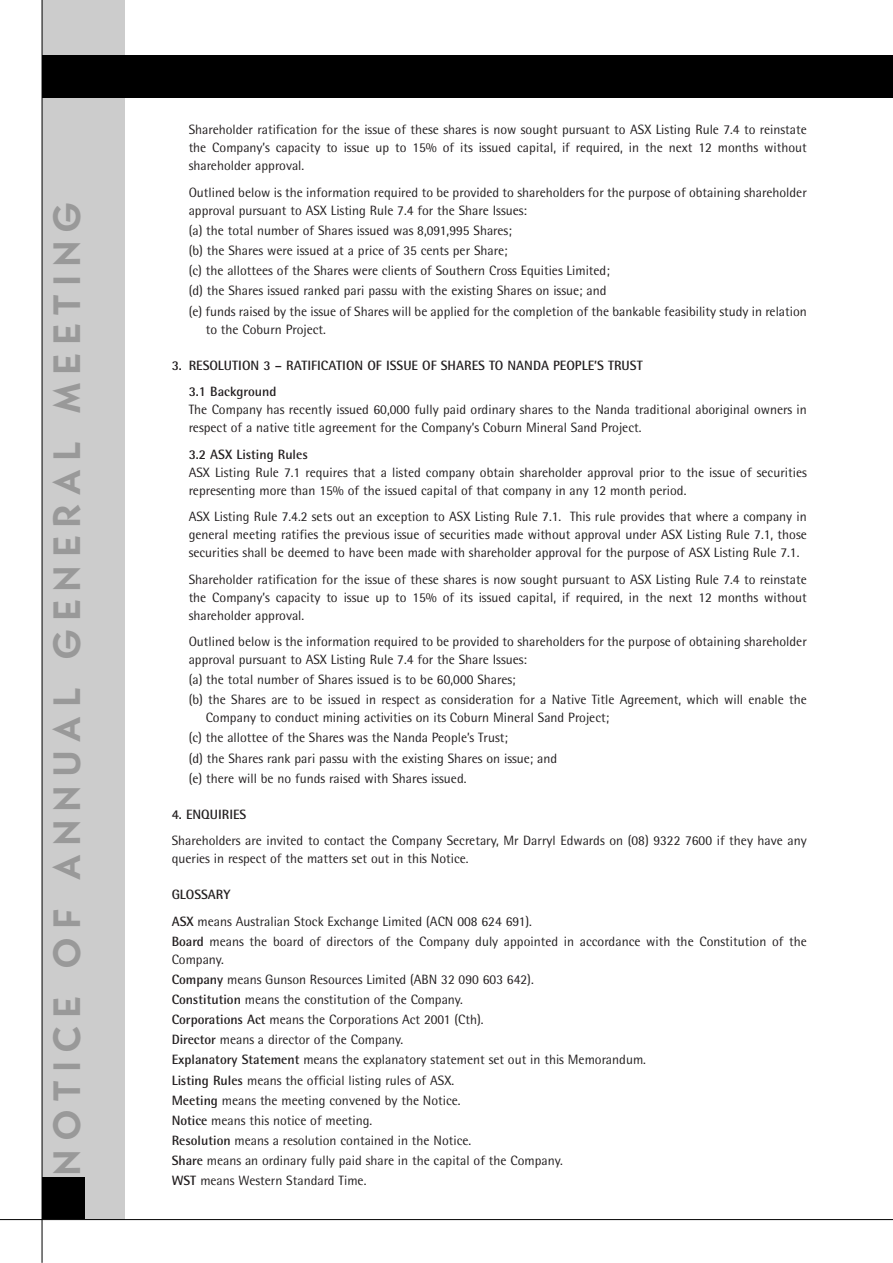
<style>
.page{position:relative;width:893px;height:1263px;background:#fff}
.page>*{position:absolute;margin:0;border:0;box-sizing:border-box;transform-origin:0 0}
.t1{font:37.5px "Cg Bernhardt Md";letter-spacing:.255em;color:#999}
.t2{font:13.5px/20.1px "Rotis Semi Sans";color:#231f20}
.t3{font:700 13.5px/26.5px "Rotis Semi Sans";color:#231f20}
.s1{font-weight:700}
</style>
<div class="page">
<div style="left:42px;top:0;width:82px;height:1219px;background:#ccc"></div>
<hr style="left:0;top:1219px;width:892px;height:1px;background:#000">
<hr style="left:42px;top:0;width:1px;height:1263px;background:#000">
<div style="left:42px;top:1177px;width:43px;height:42px;background:#000"></div>
<div style="left:43px;top:55px;width:849px;height:43px;background:#000"></div>
<h1 class="t1" style="left:53px;top:1175px;width:974px;rotate:-90deg">NOTICE OF ANNUAL GENERAL MEETING</h1>
<p class="t2" style="left:189px;top:122px;width:619px;line-height:18px;text-align:justify">Shareholder ratification for the issue of these shares is now sought pursuant to ASX Listing Rule 7.4 to reinstate the Company’s capacity to issue up to 15% of its issued capital, if required, in the next 12 months without shareholder approval.</p>
<p class="t2" style="left:189px;top:185px;width:619px;line-height:18px">Outlined below is the information required to be provided to shareholders for the purpose of obtaining shareholder approval pursuant to ASX Listing Rule 7.4 for the Share Issues:</p>
<p class="t2" style="left:189px;top:222px;width:619px">(a) the total number of Shares issued was 8,091,995 Shares;<br>(b) the Shares were issued at a price of 35 cents per Share;<br>(c) the allottees of the Shares were clients of Southern Cross Equities Limited;<br>(d) the Shares issued ranked pari passu with the existing Shares on issue; and<br>(e) funds raised by the issue of Shares will be applied for the completion of the bankable feasibility study in relation</p>
<p class="t2" style="left:206px;top:320px;width:122px">to the Coburn Project.</p>
<p class="t3" style="left:189px;top:353px;width:455px;text-indent:-17px">3. RESOLUTION 3 – RATIFICATION OF ISSUE OF SHARES TO NANDA PEOPLE’S TRUST<br>3.1 Background</p>
<p class="t2" style="left:189px;top:402px;width:619px;line-height:18px">The Company has recently issued 60,000 fully paid ordinary shares to the Nanda traditional aboriginal owners in respect of a native title agreement for the Company’s Coburn Mineral Sand Project.</p>
<p class="t3" style="left:189px;top:442px;width:121px">3.2 ASX Listing Rules</p>
<p class="t2" style="left:189px;top:464px;width:619px;line-height:18px">ASX Listing Rule 7.1 requires that a listed company obtain shareholder approval prior to the issue of securities representing more than 15% of the issued capital of that company in any 12 month period.</p>
<p class="t2" style="left:189px;top:509px;width:619px;line-height:18px;text-align:justify">ASX Listing Rule 7.4.2 sets out an exception to ASX Listing Rule 7.1. This rule provides that where a company in general meeting ratifies the previous issue of securities made without approval under ASX Listing Rule 7.1, those securities shall be deemed to have been made with shareholder approval for the purpose of ASX Listing Rule 7.1.</p>
<p class="t2" style="left:189px;top:571px;width:619px;line-height:18px;text-align:justify">Shareholder ratification for the issue of these shares is now sought pursuant to ASX Listing Rule 7.4 to reinstate the Company’s capacity to issue up to 15% of its issued capital, if required, in the next 12 months without shareholder approval.</p>
<p class="t2" style="left:189px;top:634px;width:619px;line-height:18px">Outlined below is the information required to be provided to shareholders for the purpose of obtaining shareholder approval pursuant to ASX Listing Rule 7.4 for the Share Issues:</p>
<p class="t2" style="left:189px;top:671px;width:619px">(a) the total number of Shares issued is to be 60,000 Shares;<br>(b) the Shares are to be issued in respect as consideration for a Native Title Agreement, which will enable the</p>
<p class="t2" style="left:189px;top:709px;width:422px;text-indent:17px">Company to conduct mining activities on its Coburn Mineral Sand Project; (c) the allottee of the Shares was the Nanda People’s Trust;<br>(d) the Shares rank pari passu with the existing Shares on issue; and<br>(e) there will be no funds raised with Shares issued.</p>
<p class="t3" style="left:172px;top:802px;width:76px">4. ENQUIRIES</p>
<p class="t2" style="left:172px;top:833px;width:636px;line-height:18px">Shareholders are invited to contact the Company Secretary, Mr Darryl Edwards on (08) 9322 7600 if they have any queries in respect of the matters set out in this Notice.</p>
<p class="t2" style="left:172px;top:883px;width:362px;line-height:26.5px"><span class="s1">GLOSSARY<br>ASX</span> means Australian Stock Exchange Limited (ACN 008 624 691).</p>
<p class="t2" style="left:172px;top:934px;width:636px;line-height:18px"><span class="s1">Board</span> means the board of directors of the Company duly appointed in accordance with the Constitution of the<br>Company.</p>
<p class="t2" style="left:172px;top:971px;width:476px"><span class="s1">Company</span> means Gunson Resources Limited (ABN 32 090 603 642).<br><span class="s1">Constitution</span> means the constitution of the Company.<br><span class="s1">Corporations Act</span> means the Corporations Act 2001 (Cth).<br><span class="s1">Director</span> means a director of the Company.<br><span class="s1">Explanatory Statement</span> means the explanatory statement set out in this Memorandum.<br><span class="s1">Listing Rules</span> means the official listing rules of ASX.<br><span class="s1">Meeting</span> means the meeting convened by the Notice.<br><span class="s1">Notice</span> means this notice of meeting.<br><span class="s1">Resolution</span> means a resolution contained in the Notice.<br><span class="s1">Share</span> means an ordinary fully paid share in the capital of the Company.</p>
<p class="t2" style="left:172px;top:1172px;width:196px"><span class="s1">WST</span> means Western Standard Time.</p>
</div>
